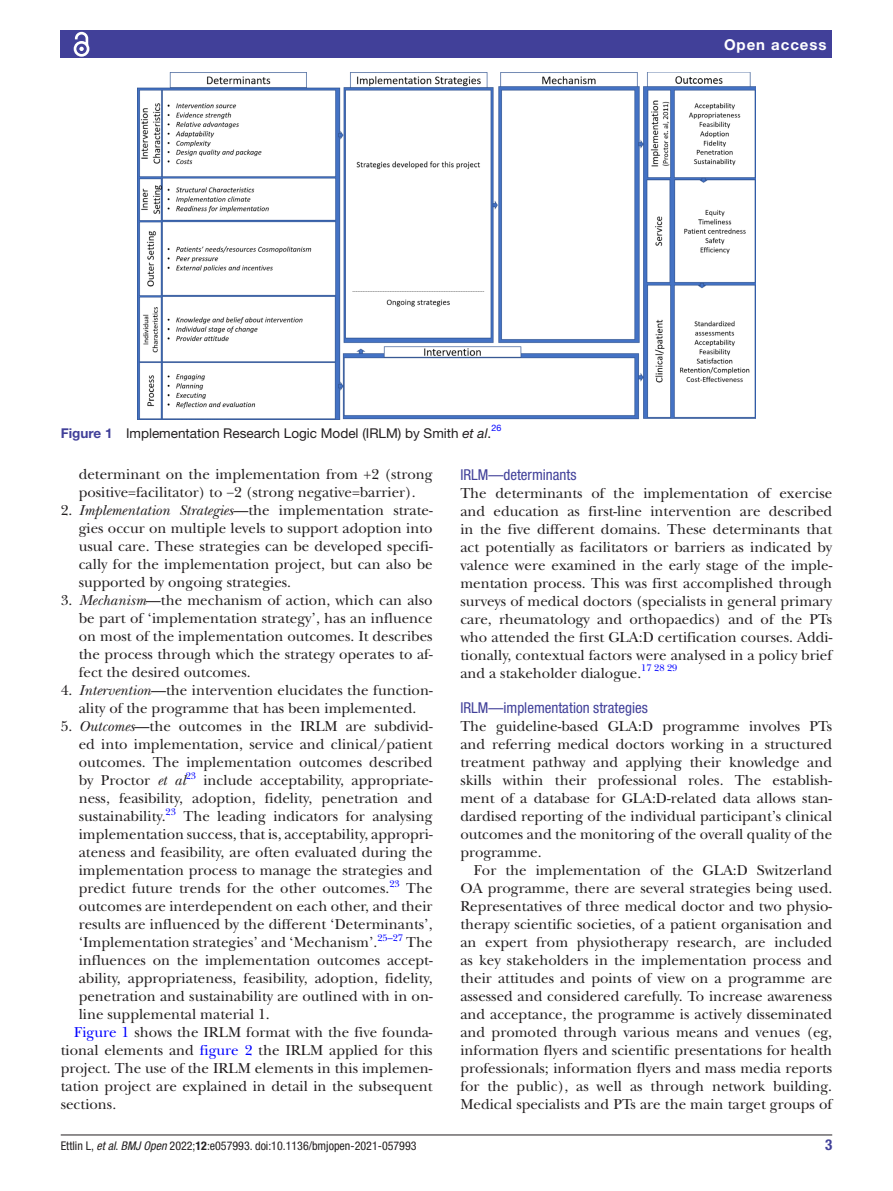
<style>
.page{position:relative;width:893px;height:1191px;background:#fff}
.page>*{position:absolute;margin:0;border:0;box-sizing:border-box;transform-origin:0 0}
.t1{font:15px/18px "New Baskerville";color:#231f20;text-align:justify}
.t2{font:condensed 15px "Helvetica Neue LT Std";color:#414099}
.t3{font:700 15px "Helvetica Neue LT Std";letter-spacing:.065em;color:#fff}
.t4{font:700 condensed 15px "Helvetica Neue LT Std";color:#414099}
.t5{font:13.5px "Helvetica Neue LT Std";color:#231f20}
.t6{font:condensed 12px "Helvetica Neue LT Std";color:#231f20}
.t7{font:9.9px "New Baskerville";color:#00f}
.s1{font-weight:700;color:#414099}
.s2{font-style:italic}
.s3{color:#00f}
.s4{font-weight:700}
</style>
<div class="page">
<hr style="left:61px;top:1134px;width:771px;height:1px;background:#231f20">
<div style="left:61px;top:31px;width:771px;height:27px;background:#414099"></div>
<svg style="left:73px;top:31px;width:17px;height:26px"></svg>
<img style="left:138px;top:73px;width:617px;height:347px">
<p class="t5" style="left:61px;top:425px;width:442px"><span class="s1">Figure 1</span> Implementation Research Logic Model (IRLM) by Smith <span class="s2">et al</span>.<sup>26</sup></p>
<p class="t3" style="left:724px;top:35px;width:104px">Open access</p>
<p class="t1" style="left:79px;top:465px;width:355px">determinant on the implementation from +2 (strong positive=facilitator) to −2 (strong negative=barrier).</p>
<p class="t1" style="left:79px;top:501px;width:355px;text-indent:-18px">2. <span class="s2">Implementation Strategies</span>—the implementation strate&shy;gies occur on multiple levels to support adoption into usual care. These strategies can be developed specifi&shy;cally for the implementation project, but can also be supported by ongoing strategies.</p>
<p class="t1" style="left:79px;top:591px;width:355px;text-indent:-18px">3. <span class="s2">Mechanism</span>—the mechanism of action, which can also be part of ‘implementation strategy’, has an influence on most of the implementation outcomes. It describes the process through which the strategy operates to af&shy;fect the desired outcomes.</p>
<p class="t1" style="left:61px;top:681px;width:373px;text-align:center">4. <span class="s2">Intervention</span>—the intervention elucidates the function&shy;ality of the programme that has been implemented.</p>
<p class="t1" style="left:79px;top:717px;width:355px;text-indent:-18px">5. <span class="s2">Outcomes</span>—the outcomes in the IRLM are subdivid&shy;ed into implementation, service and clinical/patient outcomes. The implementation outcomes described by Proctor <span class="s2">et al</span></p>
<p class="t7" style="left:186px;top:769px;width:12px">23</p>
<p class="t1" style="left:79px;top:771px;width:355px;text-indent:125px">include acceptability, appropriate&shy;ness, feasibility, adoption, fidelity, penetration and sustainability.</p>
<p class="t7" style="left:166px;top:805px;width:12px">23</p>
<p class="t1" style="left:79px;top:807px;width:355px;text-indent:105px">The leading indicators for analysing implementation success, that is, acceptability, appropri&shy;ateness and feasibility, are often evaluated during the implementation process to manage the strategies and predict future trends for the other outcomes.</p>
<p class="t7" style="left:389px;top:877px;width:12px">23</p>
<p class="t1" style="left:79px;top:879px;width:355px;text-indent:327px">The outcomes are interdependent on each other, and their results are influenced by the different ‘Determinants’, ‘Implementation strategies’ and ‘Mechanism’.</p>
<p class="t7" style="left:377px;top:931px;width:27px">25–27</p>
<p class="t1" style="left:406px;top:933px;width:28px">The</p>
<p class="t1" style="left:79px;top:951px;width:355px">influences on the implementation outcomes accept-</p>
<p class="t1" style="left:79px;top:969px;width:355px">ability, appropriateness, feasibility, adoption, fidelity,</p>
<p class="t1" style="left:79px;top:987px;width:355px">penetration and sustainability are outlined with in on-</p>
<p class="t1" style="left:79px;top:1005px;width:193px">line supplemental material 1.</p>
<p class="t1" style="left:74px;top:1023px;width:360px"><span class="s3">Figure 1</span> shows the IRLM format with the five founda-</p>
<p class="t1" style="left:61px;top:1041px;width:373px">tional elements and <span class="s3">figure 2</span> the IRLM applied for this</p>
<p class="t1" style="left:61px;top:1059px;width:373px">project. The use of the IRLM elements in this implemen-</p>
<p class="t1" style="left:61px;top:1077px;width:373px">tation project are explained in detail in the subsequent</p>
<p class="t1" style="left:61px;top:1095px;width:57px">sections.</p>
<p class="t2" style="left:460px;top:465px;width:118px">IRLM—determinants</p>
<p class="t1" style="left:460px;top:484px;width:373px">The determinants of the implementation of exercise and education as first-line intervention are described in the five different domains. These determinants that act potentially as facilitators or barriers as indicated by valence were examined in the early stage of the imple&shy;mentation process. This was first accomplished through surveys of medical doctors (specialists in general primary care, rheumatology and orthopaedics) and of the PTs who attended the first GLA:D certification courses. Addi&shy;tionally, contextual factors were analysed in a policy brief and a stakeholder dialogue.</p>
<p class="t7" style="left:641px;top:662px;width:38px">17 28 29</p>
<p class="t2" style="left:460px;top:699px;width:189px">IRLM—implementation strategies</p>
<p class="t1" style="left:460px;top:717px;width:373px">The guideline-based GLA:D programme involves PTs and referring medical doctors working in a structured treatment pathway and applying their knowledge and skills within their professional roles. The establish&shy;ment of a database for GLA:D-related data allows stan&shy;dardised reporting of the individual participant’s clinical outcomes and the monitoring of the overall quality of the programme.</p>
<p class="t1" style="left:460px;top:861px;width:373px;text-indent:14px">For the implementation of the GLA:D Switzerland OA programme, there are several strategies being used.<br>Representatives of three medical doctor and two physio&shy;therapy scientific societies, of a patient organisation and an expert from physiotherapy research, are included as key stakeholders in the implementation process and their attitudes and points of view on a programme are assessed and considered carefully. To increase awareness and acceptance, the programme is actively disseminated and promoted through various means and venues (eg, information flyers and scientific presentations for health professionals; information flyers and mass media reports for the public), as well as through network building.<br>Medical specialists and PTs are the main target groups of</p>
<p class="t6" style="left:61px;top:1138px;width:357px">Ettlin L, <span class="s2">et al</span>. <span class="s2">BMJ Open</span> 2022;<span class="s4">12</span>:e057993. doi:10.1136/bmjopen-2021-057993</p>
<p class="t4" style="left:825px;top:1135px;width:9px">3</p>
</div>
